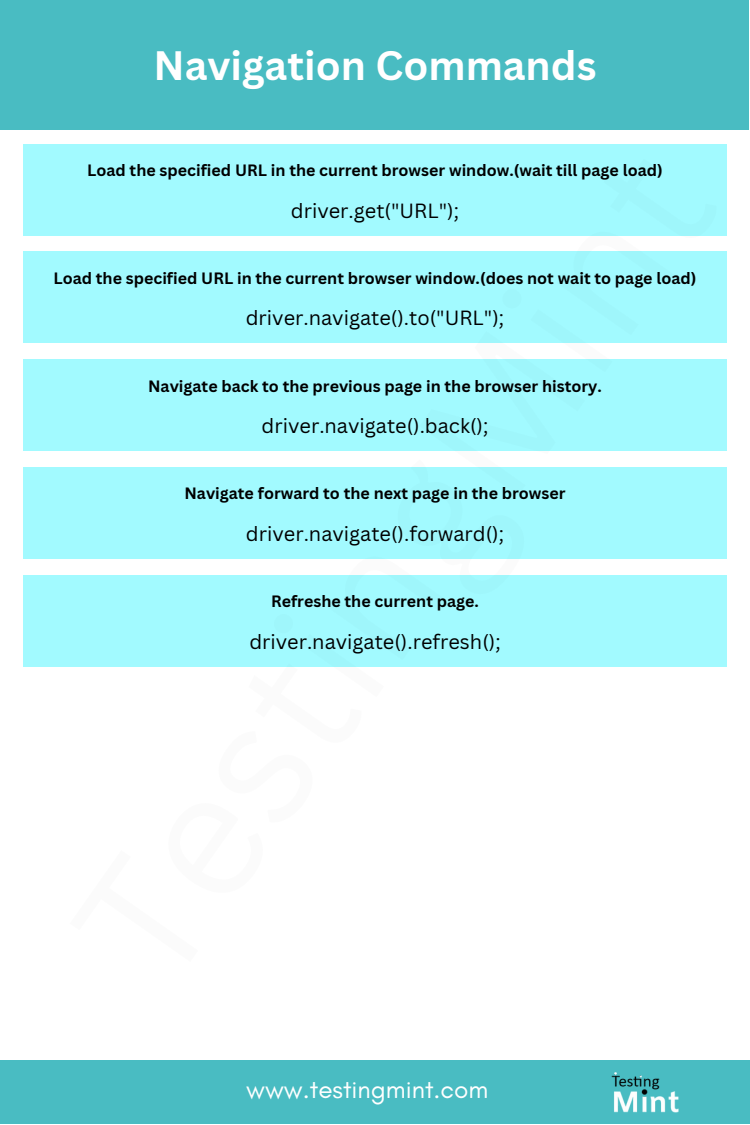
<style>
.page{position:relative;width:750px;height:1125px;background:#fff}
.page>*{position:absolute;margin:0;border:0;box-sizing:border-box;transform-origin:0 0}
.t1{font:700 40px "Canva Sans";color:#fff}
.t2{font:26.1px "Glacial Indifference";color:#fff}
.t3{font:20px "Canva Sans";color:#000}
.t4{font:700 16px "Canva Sans";color:#000}
</style>
<div class="page">
<div style="left:0;top:0;width:749px;height:129px;background:#49bcc2"></div>
<div style="left:23px;top:144px;width:703px;height:91px;background:#a2faff"></div>
<div style="left:23px;top:575px;width:703px;height:92px;background:#a2faff"></div>
<div style="left:23px;top:360px;width:703px;height:91px;background:#a2faff"></div>
<div style="left:23px;top:252px;width:703px;height:91px;background:#a2faff"></div>
<div style="left:23px;top:467px;width:703px;height:92px;background:#a2faff"></div>
<div style="left:0;top:1060px;width:750px;height:64px;background:#49bcc2"></div>
<img style="left:612px;top:1072px;width:67px;height:41px">
<h1 class="t1" style="left:153px;top:37px;width:445px">Navigation Commands</h1>
<p class="t4" style="left:87px;top:159px;width:577px">Load the specified URL in the current browser window.(wait till page load)</p>
<p class="t3" style="left:291px;top:196px;width:170px">driver.get("URL");</p>
<p class="t4" style="left:53px;top:267px;width:645px">Load the specified URL in the current browser window.(does not wait to page load)</p>
<p class="t3" style="left:246px;top:304px;width:260px">driver.navigate().to("URL");</p>
<p class="t4" style="left:148px;top:375px;width:455px">Navigate back to the previous page in the browser history.</p>
<p class="t3" style="left:262px;top:412px;width:228px">driver.navigate().back();</p>
<p class="t4" style="left:184px;top:482px;width:383px">Navigate forward to the next page in the browser</p>
<p class="t3" style="left:246px;top:519px;width:260px">driver.navigate().forward();</p>
<p class="t4" style="left:271px;top:590px;width:209px">Refreshe the current page.</p>
<p class="t3" style="left:249px;top:627px;width:253px">driver.navigate().refresh();</p>
<h2 class="t2" style="left:246px;top:1073px;width:244px">www.testingmint.com</h2>
</div>
